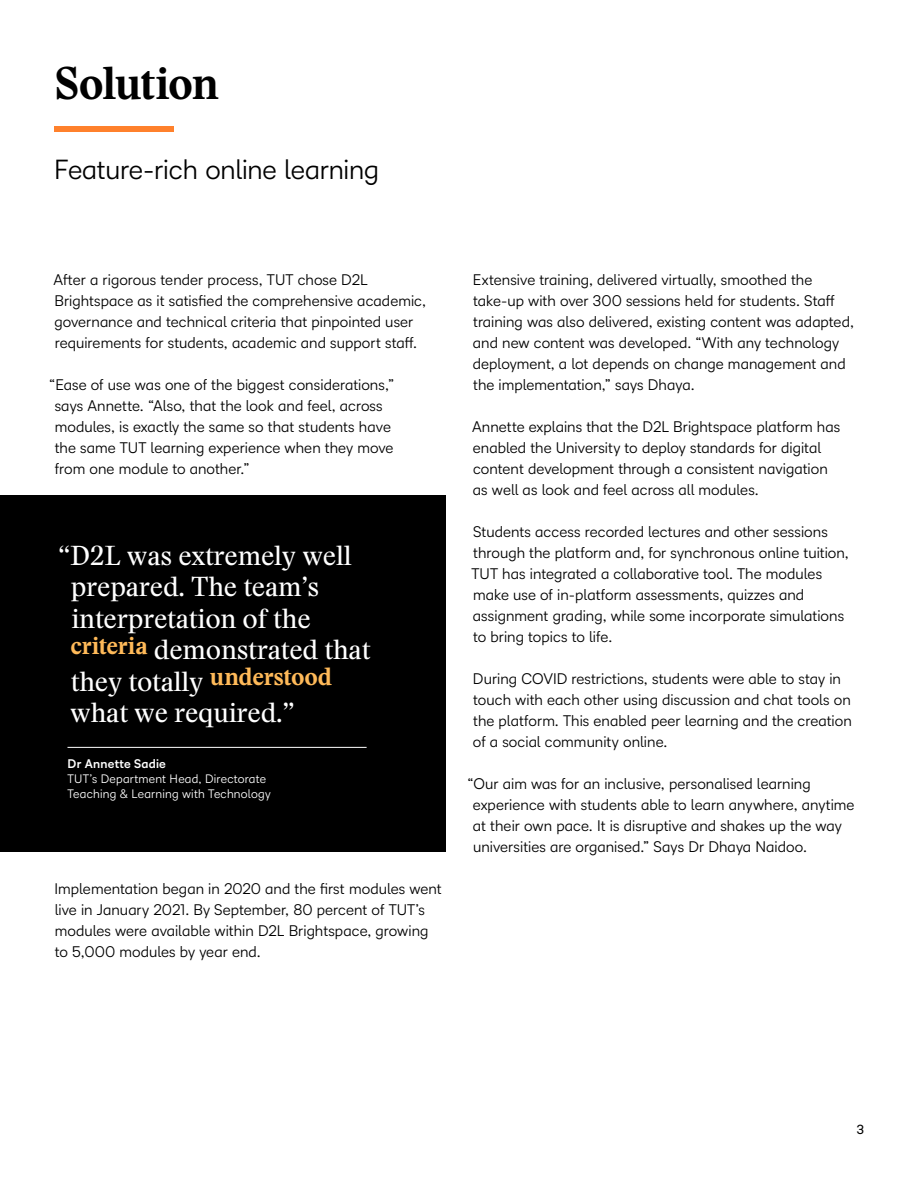
<style>
.page{position:relative;width:918px;height:1188px;background:#fff}
.page>*{position:absolute;margin:0;border:0;box-sizing:border-box;transform-origin:0 0}
.t1{font:700 45px "Stanley";letter-spacing:-.03em;color:#000}
.t2{font:27px/31.5px "Stanley";letter-spacing:-.01em;color:#fff}
.t3{font:27px "D2 L Sans";letter-spacing:-.01em;color:#000}
.t4{font:15px/21px "D2 L Sans";letter-spacing:.005em;color:#000}
.t5{font:500 12.75px "D2 L Sans";color:#000}
.t6{font:12px/15px "D2 L Sans";letter-spacing:.015em;color:#fff}
.t7{font:700 12px "D2 L Sans";letter-spacing:.02em;color:#fff}
</style>
<div class="page">
<div style="left:54px;top:126px;width:120px;height:6px;background:#ff812c"></div>
<div style="left:0;top:495px;width:446px;height:357px;background:#000"></div>
<hr style="left:68px;top:747px;width:299px;height:1px;background:#fff">
<h1 class="t1" style="left:54px;top:57px;width:167px">Solution</h1>
<h2 class="t3" style="left:54px;top:152px;width:326px">Feature-rich online learning</h2>
<p class="t4" style="left:54px;top:268px;width:374px">After a rigorous tender process, TUT chose D2L Brightspace as it satisfied the comprehensive academic, governance and technical criteria that pinpointed user requirements for students, academic and support staff.</p>
<p class="t4" style="left:55px;top:373px;width:341px;text-indent:-6px">“Ease of use was one of the biggest considerations,” says Annette. “Also, that the look and feel, across modules, is exactly the same so that students have the same TUT learning experience when they move from one module to another.”</p>
<h2 class="t2" style="left:70px;top:538px;width:302px;text-indent:-12px">“D2L was extremely well prepared. The team’s interpretation of the <sup>criteria</sup> demonstrated that they totally <sup>understood </sup>what we required.”</h2>
<p class="t7" style="left:68px;top:755px;width:100px">Dr Annette Sadie</p>
<p class="t6" style="left:68px;top:771px;width:205px">TUT’s Department Head, Directorate<br>Teaching &amp; Learning with Technology</p>
<p class="t4" style="left:55px;top:877px;width:389px">Implementation began in 2020 and the first modules went live in January 2021. By September, 80 percent of TUT’s modules were available within D2L Brightspace, growing to 5,000 modules by year end.</p>
<p class="t4" style="left:473px;top:268px;width:383px">Extensive training, delivered virtually, smoothed the take-up with over 300 sessions held for students. Staff training was also delivered, existing content was adapted, and new content was developed. “With any technology deployment, a lot depends on change management and the implementation,” says Dhaya.</p>
<p class="t4" style="left:472px;top:415px;width:370px">Annette explains that the D2L Brightspace platform has enabled the University to deploy standards for digital content development through a consistent navigation as well as look and feel across all modules.</p>
<p class="t4" style="left:471px;top:520px;width:379px">Students access recorded lectures and other sessions through the platform and, for synchronous online tuition, TUT has integrated a collaborative tool. The modules make use of in-platform assessments, quizzes and assignment grading, while some incorporate simulations to bring topics to life.</p>
<p class="t4" style="left:473px;top:667px;width:380px">During COVID restrictions, students were able to stay in touch with each other using discussion and chat tools on the platform. This enabled peer learning and the creation of a social community online.</p>
<p class="t4" style="left:473px;top:772px;width:383px;text-indent:-5px">“Our aim was for an inclusive, personalised learning experience with students able to learn anywhere, anytime at their own pace. It is disruptive and shakes up the way universities are organised.” Says Dr Dhaya Naidoo.</p>
<p class="t5" style="left:857px;top:1121px;width:9px">3</p>
</div>
